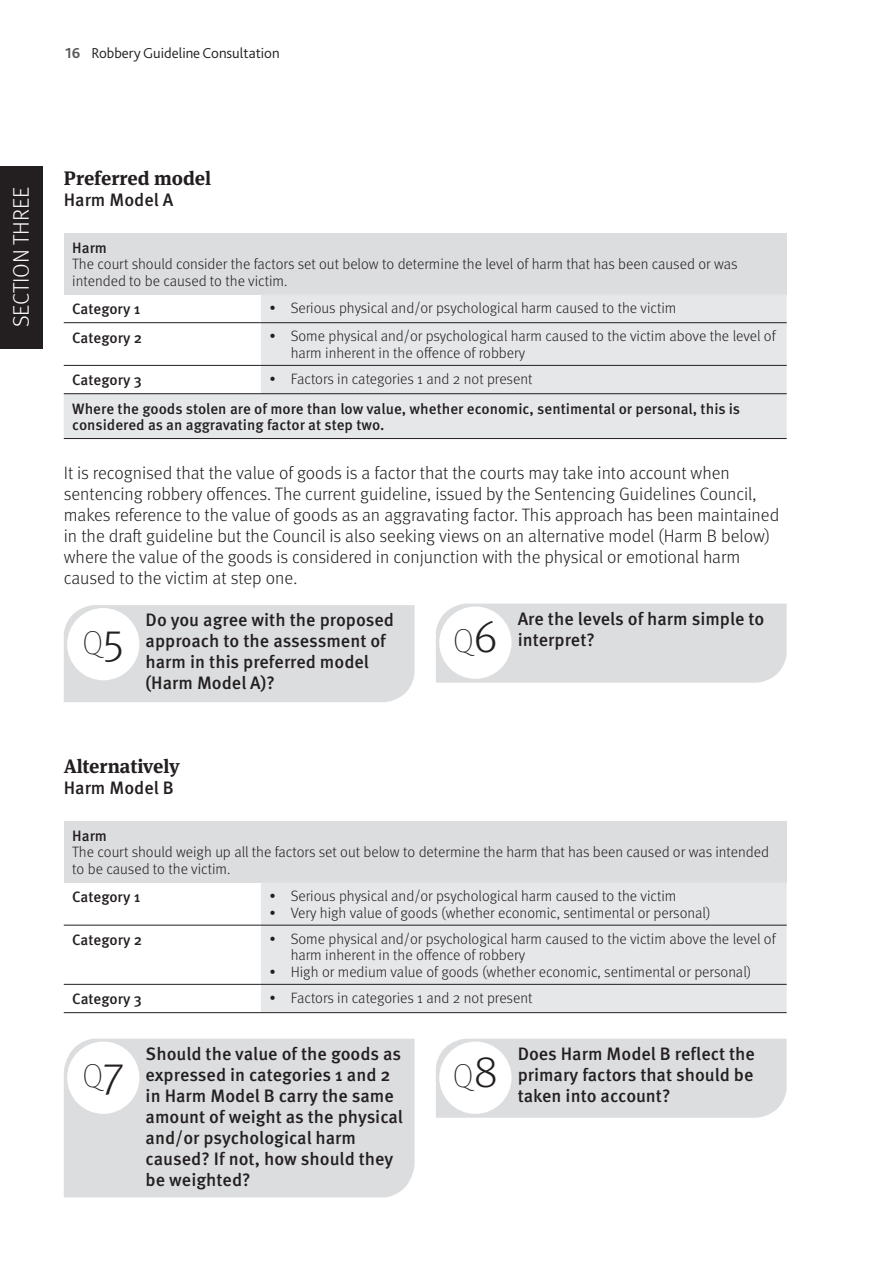
<style>
.page{position:relative;width:893px;height:1263px;background:#fff}
.page>*{position:absolute;margin:0;border:0;box-sizing:border-box;transform-origin:0 0}
.body_text{font:100 33px "Meta OT";color:#231f20}
.t1{font:300 22.5px "Meta OT";color:#fff}
.A_head{font:700 19.5px "Meta Serif OT";color:#231f20}
.body_text-2{font:300 18px/21px "Meta OT";color:#231f20}
.question{font:500 18px/21px "Meta OT";color:#231f20}
.B_head{font:500 18px "Meta OT";color:#231f20}
.table_-_bullet{font:300 15px/16.5px "Meta OT";color:#231f20}
.table_text_bold{font:300 15px/16.5px "Meta OT";color:#231f20}
.table_text{font:500 15px/16.5px "Meta OT";color:#231f20}
.table_text_bold-2{font:500 15px "Meta OT";color:#231f20}
.t2{font:300 15px "Bliss 2";color:#231f20}
.s1{font-weight:700;color:#57585a}
.s2{font-weight:500}
.s3{font-weight:300;font-size:45px}
</style>
<div class="page">
<div style="left:0;top:166px;width:43px;height:183px;background:#231f20"></div>
<div style="left:64px;top:821px;width:723px;height:61px;background:#dcdddf"></div>
<div style="left:261px;top:882px;width:526px;height:130px;background:#e6e7e9"></div>
<hr style="left:64px;top:925px;width:197px;height:1px;background:#231f20">
<hr style="left:261px;top:925px;width:526px;height:1px;background:#231f20">
<hr style="left:64px;top:984px;width:197px;height:1px;background:#231f20">
<hr style="left:261px;top:984px;width:526px;height:1px;background:#231f20">
<hr style="left:64px;top:1012px;width:197px;height:1px;background:#231f20">
<hr style="left:261px;top:1012px;width:526px;height:1px;background:#231f20">
<div style="left:436px;top:1039px;width:351px;height:79px;background:#dcdddf"></div>
<div style="left:439px;top:1041px;width:72px;height:73px;background:#fff;border-radius:50%"></div>
<div style="left:64px;top:233px;width:723px;height:61px;background:#dcdddf"></div>
<svg style="left:64px;top:294px;width:723px;height:144px;fill:#e6e7e9"></svg>
<hr style="left:64px;top:322px;width:197px;height:1px;background:#231f20">
<hr style="left:261px;top:322px;width:526px;height:1px;background:#231f20">
<hr style="left:64px;top:365px;width:197px;height:1px;background:#231f20">
<hr style="left:261px;top:365px;width:526px;height:1px;background:#231f20">
<hr style="left:64px;top:393px;width:197px;height:1px;background:#231f20">
<hr style="left:261px;top:393px;width:526px;height:1px;background:#231f20">
<hr style="left:64px;top:438px;width:197px;height:1px;background:#231f20">
<hr style="left:261px;top:438px;width:526px;height:1px;background:#231f20">
<div style="left:436px;top:604px;width:351px;height:79px;background:#dcdddf"></div>
<div style="left:439px;top:606px;width:72px;height:73px;background:#fff;border-radius:50%"></div>
<div style="left:64px;top:605px;width:351px;height:97px;background:#dcdddf"></div>
<div style="left:67px;top:608px;width:72px;height:72px;background:#fff;border-radius:50%"></div>
<div style="left:64px;top:1039px;width:351px;height:158px;background:#dcdddf"></div>
<div style="left:67px;top:1041px;width:72px;height:73px;background:#fff;border-radius:50%"></div>
<p class="t2" style="left:65px;top:43px;width:216px"><span class="s1">16</span> Robbery Guideline Consultation</p>
<h2 class="t1" style="left:8px;top:327px;width:142px;rotate:-90deg">SECTION THREE</h2>
<p class="A_head" style="left:64px;top:166px;width:149px">Preferred model</p>
<p class="B_head" style="left:64px;top:189px;width:111px">Harm Model A</p>
<p class="table_text_bold" style="left:72px;top:240px;width:667px"><span class="s2">Harm<br></span>The court should consider the factors set out below to determine the level of harm that has been caused or was intended to be caused to the victim.</p>
<p class="table_text_bold-2" style="left:72px;top:300px;width:70px">Category 1</p>
<p class="table_-_bullet" style="left:269px;top:300px;width:408px">• Serious physical and/or psychological harm caused to the victim</p>
<p class="table_text_bold-2" style="left:72px;top:329px;width:71px">Category 2</p>
<p class="table_-_bullet" style="left:291px;top:328px;width:487px;text-indent:-21px">• Some physical and/or psychological harm caused to the victim above the level of harm inherent in the offence of robbery</p>
<p class="table_text_bold-2" style="left:72px;top:371px;width:71px">Category 3</p>
<p class="table_-_bullet" style="left:269px;top:371px;width:265px">• Factors in categories 1 and 2 not present</p>
<p class="table_text" style="left:72px;top:401px;width:669px">Where the goods stolen are of more than low value, whether economic, sentimental or personal, this is considered as an aggravating factor at step two.</p>
<p class="body_text-2" style="left:64px;top:463px;width:717px">It is recognised that the value of goods is a factor that the courts may take into account when sentencing robbery offences. The current guideline, issued by the Sentencing Guidelines Council, makes reference to the value of goods as an aggravating factor. This approach has been maintained in the draft guideline but the Council is also seeking views on an alternative model (Harm B below) where the value of the goods is considered in conjunction with the physical or emotional harm caused to the victim at step one.</p>
<p class="body_text" style="left:83px;top:624px;width:43px">Q<span class="s3">5</span></p>
<p class="question" style="left:146px;top:610px;width:250px">Do you agree with the proposed approach to the assessment of harm in this preferred model (Harm Model A)?</p>
<p class="body_text" style="left:453px;top:622px;width:46px">Q<span class="s3">6</span></p>
<p class="question" style="left:518px;top:609px;width:248px">Are the levels of harm simple to interpret?</p>
<p class="A_head" style="left:64px;top:754px;width:118px">Alternatively</p>
<p class="B_head" style="left:64px;top:777px;width:112px">Harm Model B</p>
<p class="table_text_bold" style="left:72px;top:828px;width:698px"><span class="s2">Harm<br></span>The court should weigh up all the factors set out below to determine the harm that has been caused or was intended to be caused to the victim.</p>
<p class="table_text_bold-2" style="left:72px;top:888px;width:70px">Category 1</p>
<p class="table_-_bullet" style="left:269px;top:888px;width:408px">• Serious physical and/or psychological harm caused to the victim</p>
<p class="table_-_bullet" style="left:269px;top:904px;width:443px">• Very high value of goods (whether economic, sentimental or personal)</p>
<p class="table_text_bold-2" style="left:72px;top:931px;width:71px">Category 2</p>
<p class="table_-_bullet" style="left:291px;top:931px;width:487px;text-indent:-21px">• Some physical and/or psychological harm caused to the victim above the level of harm inherent in the offence of robbery</p>
<p class="table_-_bullet" style="left:269px;top:964px;width:483px">• High or medium value of goods (whether economic, sentimental or personal)</p>
<p class="table_text_bold-2" style="left:72px;top:990px;width:71px">Category 3</p>
<p class="table_-_bullet" style="left:269px;top:990px;width:265px">• Factors in categories 1 and 2 not present</p>
<p class="body_text" style="left:83px;top:1057px;width:43px">Q<span class="s3">7</span></p>
<p class="question" style="left:146px;top:1044px;width:259px">Should the value of the goods as expressed in categories 1 and 2 in Harm Model B carry the same amount of weight as the physical and/or psychological harm caused? If not, how should they be weighted?</p>
<p class="body_text" style="left:453px;top:1057px;width:46px">Q<span class="s3">8</span></p>
<p class="question" style="left:518px;top:1044px;width:239px;text-align:justify">Does Harm Model B reflect the primary factors that should be taken into account?</p>
</div>
